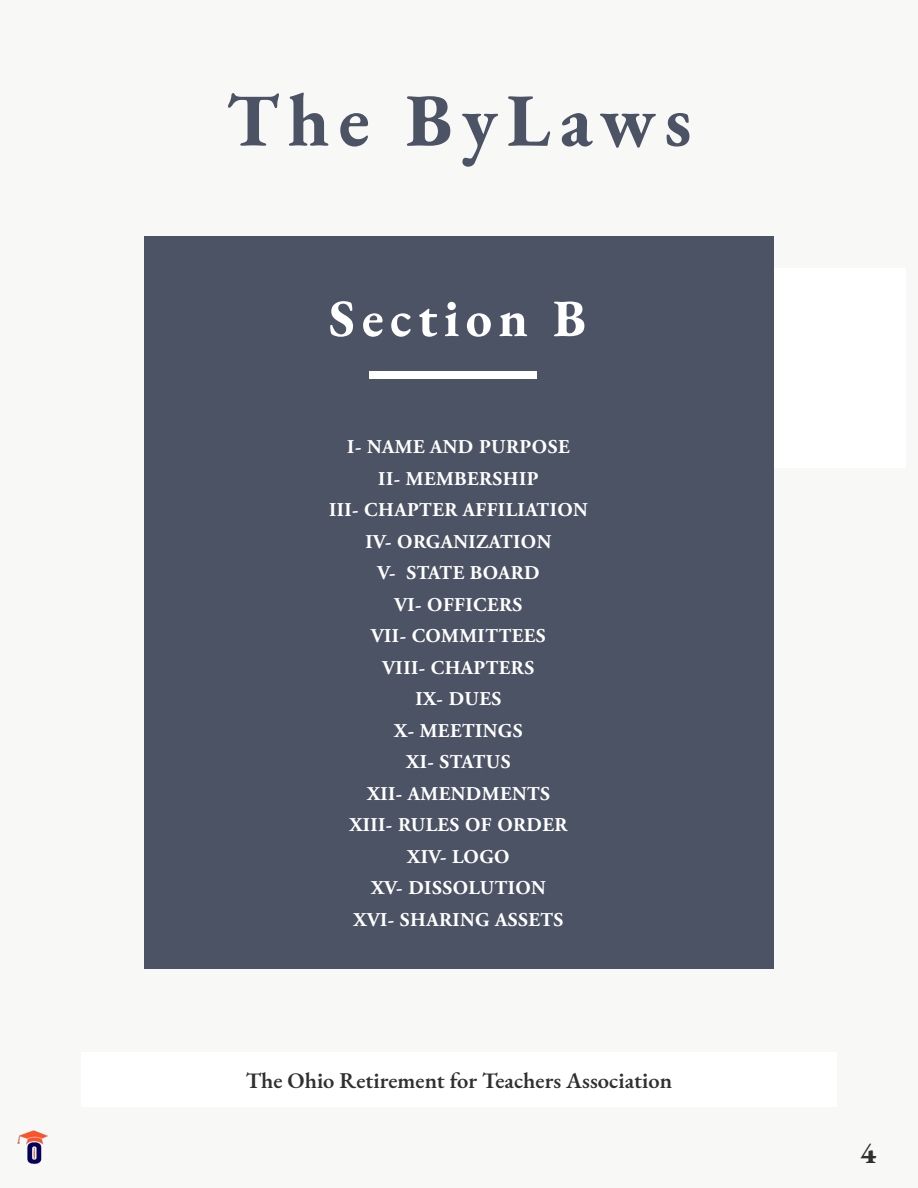
<style>
.page{position:relative;width:918px;height:1188px;background:#f8f8f7}
.page>*{position:absolute;margin:0;border:0;box-sizing:border-box;transform-origin:0 0}
.Align_Center_35pt_Si{font:700 75px "EB Garamond";letter-spacing:.12em;color:#4b5364}
.Align_Center_35pt_Si-2{font:700 52.5px "EB Garamond";letter-spacing:.12em;color:#fff}
.t1{font:700 30px "EB Garamond";color:#312f30}
.Align_Center_15pt_Si{font:600 22.5px "EB Garamond";color:#312f30}
.Align_Left_10pt_Size{font:700 19.5px "Adobe Garamond Pro";letter-spacing:.025em;color:#fff}
</style>
<div class="page">
<div style="left:81px;top:1052px;width:756px;height:55px;background:#fff"></div>
<div style="left:249px;top:268px;width:656px;height:200px;background:#fff"></div>
<div style="left:144px;top:237px;width:630px;height:732px;background:#4b5364"></div>
<div style="left:369px;top:371px;width:168px;height:8px;background:#fff"></div>
<img style="left:17px;top:1130px;width:31px;height:34px">
<p class="Align_Center_35pt_Si" style="left:227px;top:68px;width:466px">The ByLaws</p>
<p class="Align_Center_35pt_Si-2" style="left:329px;top:282px;width:258px">Section B</p>
<p class="Align_Left_10pt_Size" style="left:347px;top:435px;width:224px">I- NAME AND PURPOSE</p>
<p class="Align_Left_10pt_Size" style="left:378px;top:467px;width:162px">II- MEMBERSHIP</p>
<p class="Align_Left_10pt_Size" style="left:329px;top:498px;width:260px">III- CHAPTER AFFILIATION</p>
<p class="Align_Left_10pt_Size" style="left:366px;top:530px;width:187px">IV- ORGANIZATION</p>
<p class="Align_Left_10pt_Size" style="left:377px;top:561px;width:164px">V- STATE BOARD</p>
<p class="Align_Left_10pt_Size" style="left:394px;top:593px;width:129px">VI- OFFICERS</p>
<p class="Align_Left_10pt_Size" style="left:371px;top:624px;width:176px">VII- COMMITTEES</p>
<p class="Align_Left_10pt_Size" style="left:383px;top:656px;width:153px">VIII- CHAPTERS</p>
<p class="Align_Left_10pt_Size" style="left:415px;top:687px;width:88px">IX- DUES</p>
<p class="Align_Left_10pt_Size" style="left:394px;top:719px;width:130px">X- MEETINGS</p>
<p class="Align_Left_10pt_Size" style="left:406px;top:750px;width:106px">XI- STATUS</p>
<p class="Align_Left_10pt_Size" style="left:367px;top:782px;width:184px">XII- AMENDMENTS</p>
<p class="Align_Left_10pt_Size" style="left:349px;top:813px;width:220px">XIII- RULES OF ORDER</p>
<p class="Align_Left_10pt_Size" style="left:407px;top:845px;width:104px">XIV- LOGO</p>
<p class="Align_Left_10pt_Size" style="left:371px;top:876px;width:176px">XV- DISSOLUTION</p>
<p class="Align_Left_10pt_Size" style="left:354px;top:908px;width:211px">XVI- SHARING ASSETS</p>
<p class="Align_Center_15pt_Si" style="left:246px;top:1065px;width:428px">The Ohio Retirement for Teachers Association</p>
<h3 class="t1" style="left:860px;top:1132px;width:17px">4</h3>
</div>
